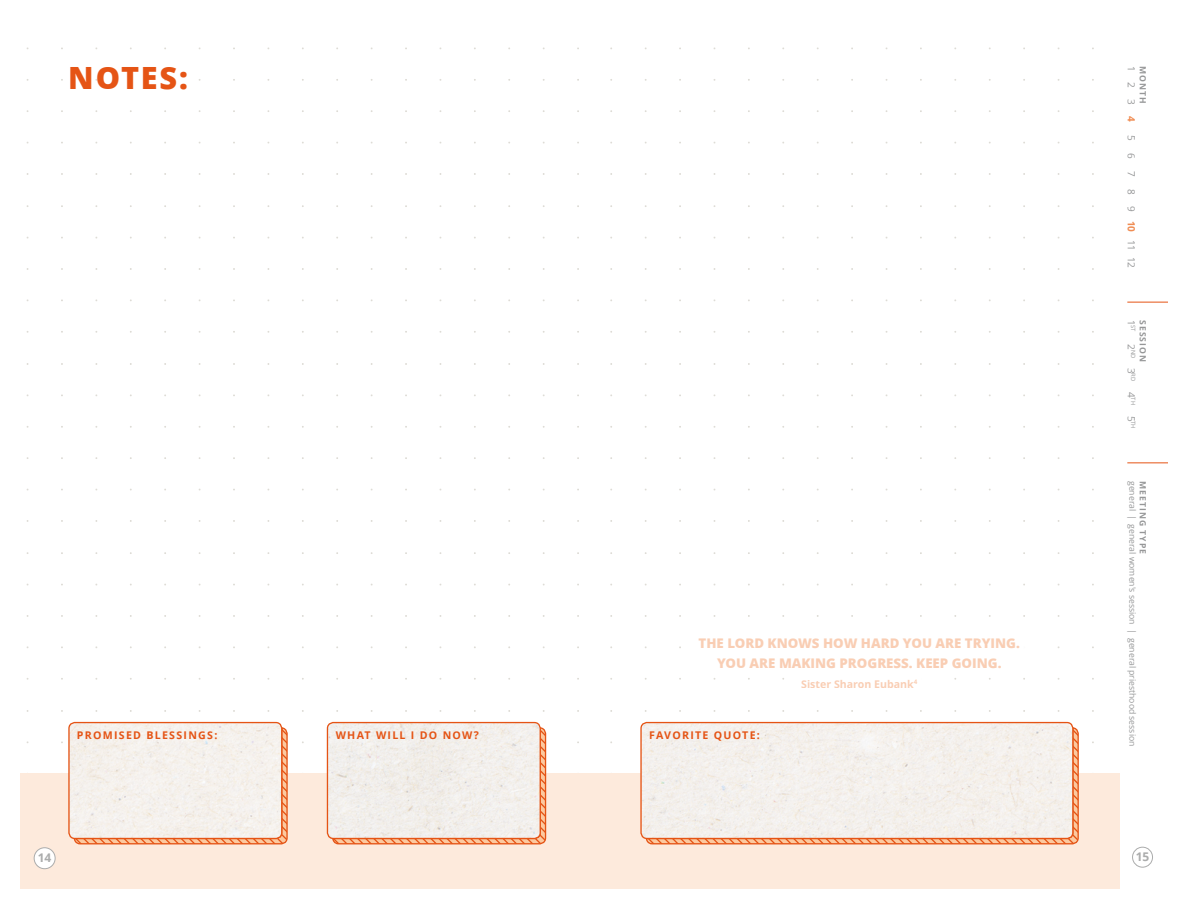
<style>
.page{position:relative;width:1188px;height:918px;background:#fff}
.page>*{position:absolute;margin:0;border:0;box-sizing:border-box;transform-origin:0 0}
.t1{font:800 30.6px "Zoramlds Lat";letter-spacing:.06em;color:#e55415}
.t2{font:800 13.35px/20px "Zoramlds Lat";color:#f39c68;text-align:center}
.t3{font:700 12px "Zoramlds Lat";color:#abacac}
.t4{font:700 10.65px "Zoramlds Lat";letter-spacing:.12em;color:#e55415}
.t5{font:700 10.65px "Zoramlds Lat";color:#f39c68}
.t6{font:9.9px "Zoramlds Lat";color:#969798}
.t7{font:8.7px "Zoramlds Lat";color:#969798}
.t8{font:700 8.7px "Zoramlds Lat";letter-spacing:.12em;color:#969798}
.t9{font:5.85px "Zoramlds Lat";color:#969798}
.s1{font-weight:700;color:#f08c52}
.s2{font-size:9.9px}
</style>
<div class="page">
<div style="left:21px;top:774px;width:1099px;height:115px;background:#fdeadc"></div>
<div style="left:34px;top:848px;width:21px;height:21px;background:#fff;border-radius:50%"></div>
<div style="left:34px;top:847px;width:22px;height:22px;border:1px solid #abacac;border-radius:50%"></div>
<hr style="left:1127px;top:462px;width:40px;height:1px;background:#e55415">
<hr style="left:1127px;top:302px;width:40px;height:1px;background:#e55415">
<svg style="left:73px;top:727px;width:215px;height:118px"></svg>
<div style="left:70px;top:723px;width:212px;height:115px;background:#f5f1ec"></div>
<div style="left:68px;top:722px;width:214px;height:117px;border:1px solid #e55415;border-radius:6px"></div>
<svg style="left:332px;top:727px;width:215px;height:118px"></svg>
<img style="left:327px;top:723px;width:213px;height:115px">
<div style="left:327px;top:722px;width:214px;height:117px;border:1px solid #e55415;border-radius:6px"></div>
<svg style="left:645px;top:727px;width:434px;height:118px"></svg>
<div style="left:642px;top:724px;width:431px;height:114px;background:#f4f0ec"></div>
<div style="left:640px;top:722px;width:434px;height:117px;border:1px solid #e55415;border-radius:6px"></div>
<div style="left:1132px;top:847px;width:21px;height:21px;border:1px solid #abacac;border-radius:50%"></div>
<p class="t1" style="left:68px;top:54px;width:121px">NOTES:</p>
<p class="t2" style="left:699px;top:633px;width:323px">THE LORD KNOWS HOW HARD YOU ARE TRYING.<br>YOU ARE MAKING PROGRESS. KEEP GOING.</p>
<p class="t5" style="left:801px;top:676px;width:118px">Sister Sharon Eubank<sup>4</sup></p>
<p class="t4" style="left:77px;top:727px;width:142px">PROMISED BLESSINGS:</p>
<p class="t4" style="left:336px;top:727px;width:145px">WHAT WILL I DO NOW?</p>
<p class="t4" style="left:649px;top:727px;width:112px">FAVORITE QUOTE:</p>
<p class="t3" style="left:38px;top:849px;width:15px">14</p>
<p class="t6" style="left:1139px;top:66px;width:7px;rotate:90deg">1</p>
<p class="t8" style="left:1150px;top:66px;width:39px;rotate:90deg">MONTH</p>
<p class="t6" style="left:1139px;top:82px;width:42px;rotate:90deg">2 3 <span class="s1">4</span></p>
<p class="t6" style="left:1139px;top:135px;width:7px;rotate:90deg">5</p>
<p class="t6" style="left:1139px;top:153px;width:24px;rotate:90deg">6 7</p>
<p class="t6" style="left:1139px;top:189px;width:80px;rotate:90deg">8 9 <span class="s1">10</span> 11 12</p>
<p class="t6" style="left:1139px;top:320px;width:7px;rotate:90deg">1</p>
<p class="t8" style="left:1150px;top:320px;width:44px;rotate:90deg">SESSION</p>
<p class="t9" style="left:1138px;top:325px;width:105px;rotate:90deg">ST <span class="s2">2</span>ND <span class="s2">3</span>RD <span class="s2">4</span>TH <span class="s2">5</span>TH</p>
<p class="t7" style="left:1139px;top:481px;width:267px;rotate:90deg">general | general women's session | general priesthood session</p>
<p class="t8" style="left:1150px;top:481px;width:75px;rotate:90deg">MEETING TYPE</p>
<p class="t3" style="left:1136px;top:848px;width:15px">15</p>
</div>
